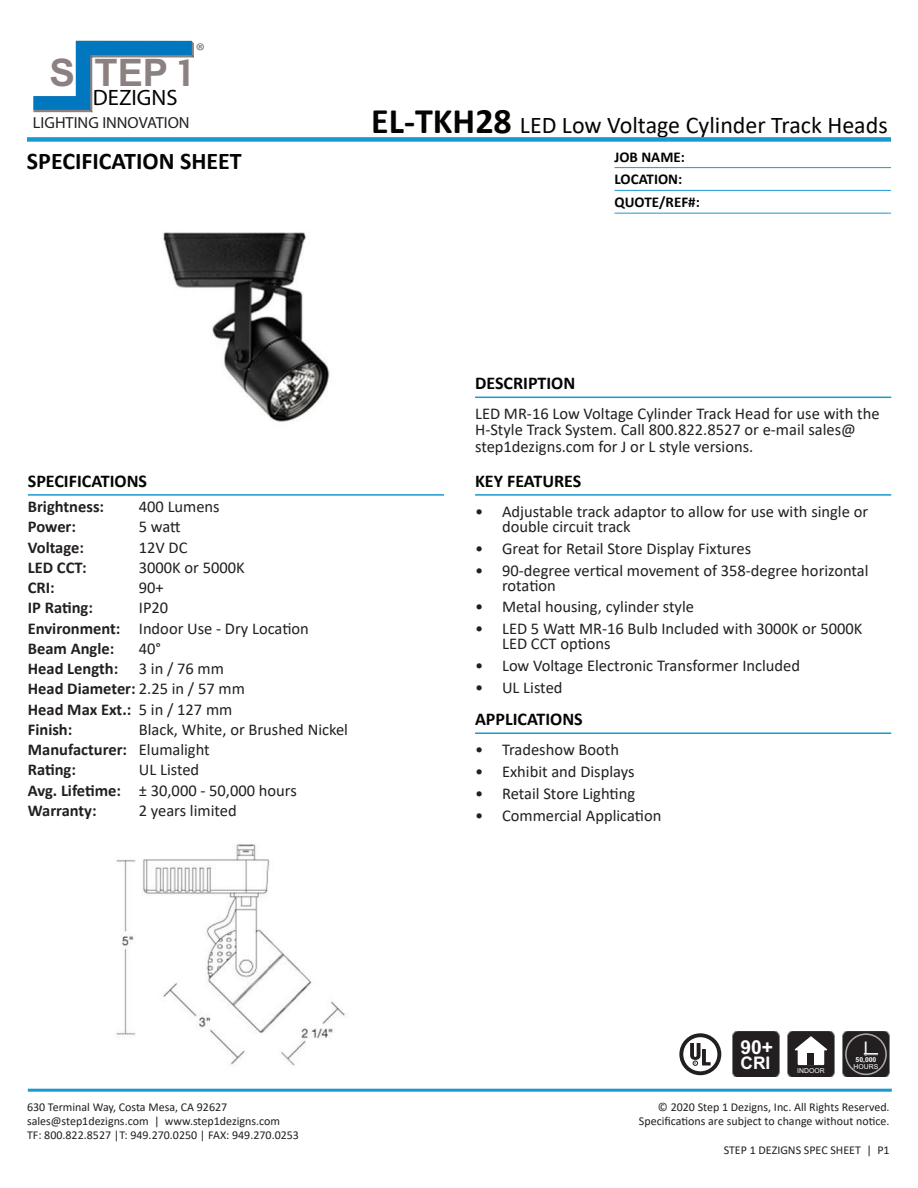
<style>
.page{position:relative;width:918px;height:1188px;background:#fff}
.page>*{position:absolute;margin:0;border:0;box-sizing:border-box;transform-origin:0 0}
.t1{font:700 37.95px "Arial";color:#8b8180}
.t2{font:24px "Calibri";color:#040503}
.t3{font:700 24px "Calibri";color:#040503}
.t4{font:22.35px "Avenir Next";color:#040503}
.t5{font:21.45px "Avenir Next";color:#6c6d70}
.t6{font:700 19.35px "Arial";color:#fff}
.t7{font:700 18px "Calibri";color:#040503}
.t8{font:700 17.4px "Arial";color:#fff}
.t9{font:16.5px/15px "Calibri";color:#231f20}
.t10{font:700 16.5px "Calibri";color:#231f20}
.t11{font:16.05px "Avenir Next";color:#231f20}
.t12{font:700 15px "Calibri";color:#040503}
.t13{font:12px "Calibri";color:#231f20}
.t14{font:700 6.9px/7.2px "Arial";color:#fff}
.t15{font:6.9px "Arial";color:#fff}
.s1{font-family:"COUTURE"}
.s2{font-weight:700;font-size:36px}
.s3{font-weight:700}
.s4{font-weight:400}
</style>
<div class="page">
<hr style="left:28px;top:1089px;width:864px;height:3px;background:#1999d0">
<div style="left:27px;top:137px;width:864px;height:5px;background:#1999d0"></div>
<hr style="left:28px;top:494px;width:416px;height:2px;background:#1999d0">
<hr style="left:615px;top:167px;width:276px;height:1px;background:#1c99d0">
<hr style="left:615px;top:190px;width:276px;height:1px;background:#1c99d0">
<hr style="left:615px;top:213px;width:276px;height:1px;background:#1c99d0">
<hr style="left:475px;top:732px;width:416px;height:2px;background:#1999d0">
<hr style="left:475px;top:494px;width:416px;height:2px;background:#1999d0">
<hr style="left:475px;top:397px;width:416px;height:1px;background:#1999d0">
<div style="left:732px;top:1032px;width:48px;height:45px;background:#231f20"></div>
<svg style="left:842px;top:1032px;width:48px;height:45px;background:#383537"></svg>
<svg style="left:33px;top:41px;width:161px;height:72px"></svg>
<svg style="left:679px;top:1033px;width:42px;height:42px"></svg>
<svg style="left:787px;top:1032px;width:48px;height:45px;background:#454243"></svg>
<div style="left:798px;top:1049px;width:26px;height:16px;background:#fff"></div>
<div style="left:808px;top:1053px;width:6px;height:12px;background:#231f20"></div>
<img style="left:116px;top:844px;width:229px;height:222px">
<img style="left:163px;top:232px;width:167px;height:190px">
<p class="t1" style="left:50px;top:46px;width:142px">S TEP <span class="s1">1</span></p>
<p class="t4" style="left:93px;top:84px;width:86px">DEZIGNS</p>
<p class="t11" style="left:33px;top:113px;width:158px">LIGHTING INNOVATION</p>
<p class="t5" style="left:196px;top:38px;width:11px">®</p>
<p class="t3" style="left:27px;top:144px;width:216px">SPECIFICATION SHEET</p>
<p class="t2" style="left:371px;top:109px;width:518px"><span class="s2">EL-TKH28</span> LED Low Voltage Cylinder Track Heads</p>
<p class="t12" style="left:615px;top:146px;width:72px">JOB NAME:</p>
<p class="t12" style="left:615px;top:169px;width:69px">LOCATION:</p>
<p class="t12" style="left:615px;top:192px;width:87px">QUOTE/REF#:</p>
<p class="t7" style="left:28px;top:468px;width:121px">SPECIFICATIONS</p>
<p class="t10" style="left:28px;top:495px;width:78px">Brightness:</p>
<p class="t9" style="left:139px;top:499px;width:82px">400 Lumens</p>
<p class="t10" style="left:28px;top:515px;width:50px">Power:</p>
<p class="t9" style="left:139px;top:519px;width:43px">5 watt</p>
<p class="t10" style="left:28px;top:535px;width:58px">Voltage:</p>
<p class="t9" style="left:139px;top:539px;width:50px">12V DC</p>
<p class="t10" style="left:28px;top:556px;width:60px">LED CCT:</p>
<p class="t9" style="left:139px;top:559px;width:107px">3000K or 5000K</p>
<p class="t10" style="left:28px;top:576px;width:28px">CRI:</p>
<p class="t9" style="left:139px;top:580px;width:26px">90+</p>
<p class="t10" style="left:28px;top:596px;width:67px">IP Rating:</p>
<p class="t9" style="left:139px;top:600px;width:31px">IP20</p>
<p class="t9" style="left:28px;top:620px;width:283px"><span class="s3">Environment:</span> Indoor Use - Dry Location</p>
<p class="t10" style="left:28px;top:637px;width:88px">Beam Angle:</p>
<p class="t9" style="left:139px;top:640px;width:24px">40°</p>
<p class="t10" style="left:28px;top:657px;width:198px">Head Length: <span class="s4">3 in / 76 mm</span></p>
<p class="t10" style="left:28px;top:677px;width:219px">Head Diameter: <span class="s4">2.25 in / 57 mm</span></p>
<p class="t10" style="left:28px;top:697px;width:206px">Head Max Ext.: <span class="s4">5 in / 127 mm</span></p>
<p class="t10" style="left:28px;top:718px;width:46px">Finish:</p>
<p class="t9" style="left:139px;top:721px;width:211px">Black, White, or Brushed Nickel</p>
<p class="t10" style="left:28px;top:738px;width:183px">Manufacturer: <span class="s4">Elumalight</span></p>
<p class="t10" style="left:28px;top:758px;width:50px">Rating:</p>
<p class="t9" style="left:139px;top:762px;width:62px">UL Listed</p>
<p class="t9" style="left:28px;top:782px;width:271px"><span class="s3">Avg. Lifetime:</span> ± 30,000 - 50,000 hours</p>
<p class="t10" style="left:28px;top:799px;width:70px">Warranty:</p>
<p class="t9" style="left:139px;top:802px;width:99px">2 years limited</p>
<p class="t7" style="left:475px;top:371px;width:102px">DESCRIPTION</p>
<p class="t9" style="left:475px;top:405px;width:406px;line-height:16.5px">LED MR-16 Low Voltage Cylinder Track Head for use with the<br>H-Style Track System. Call 800.822.8527 or e-mail sales@ step1dezigns.com for J or L style versions.</p>
<p class="t7" style="left:475px;top:468px;width:108px">KEY FEATURES</p>
<p class="t9" style="left:502px;top:504px;width:368px;text-indent:-27px">• Adjustable track adaptor to allow for use with single or double circuit track</p>
<p class="t9" style="left:475px;top:540px;width:278px">• Great for Retail Store Display Fixtures</p>
<p class="t9" style="left:502px;top:562px;width:368px;text-indent:-27px">• 90-degree vertical movement of 358-degree horizontal rotation</p>
<p class="t9" style="left:475px;top:599px;width:221px">• Metal housing, cylinder style</p>
<p class="t9" style="left:502px;top:621px;width:362px;text-indent:-27px">• LED 5 Watt MR-16 Bulb Included with 3000K or 5000K<br>LED CCT options</p>
<p class="t9" style="left:475px;top:657px;width:327px">• Low Voltage Electronic Transformer Included</p>
<p class="t9" style="left:475px;top:679px;width:89px">• UL Listed</p>
<p class="t7" style="left:475px;top:706px;width:109px">APPLICATIONS</p>
<p class="t9" style="left:475px;top:742px;width:146px">• Tradeshow Booth</p>
<p class="t9" style="left:475px;top:764px;width:161px">• Exhibit and Displays</p>
<p class="t9" style="left:475px;top:785px;width:162px">• Retail Store Lighting</p>
<p class="t9" style="left:475px;top:807px;width:188px">• Commercial Application</p>
<p class="t13" style="left:27px;top:1098px;width:202px">630 Terminal Way, Costa Mesa, CA 92627</p>
<p class="t13" style="left:27px;top:1113px;width:255px">sales@step1dezigns.com | www.step1dezigns.com</p>
<p class="t13" style="left:27px;top:1127px;width:274px">TF: 800.822.8527 |T: 949.270.0250 | FAX: 949.270.0253</p>
<p class="t6" style="left:740px;top:1033px;width:34px">90+</p>
<p class="t8" style="left:741px;top:1051px;width:31px">CRI</p>
<p class="t14" style="left:854px;top:1056px;width:26px">50,000<br><span class="s4">HOURS</span></p>
<p class="t15" style="left:797px;top:1066px;width:29px">INDOOR</p>
<p class="t13" style="left:658px;top:1098px;width:233px">© 2020 Step 1 Dezigns, Inc. All Rights Reserved.</p>
<p class="t13" style="left:639px;top:1113px;width:252px">Specifications are subject to change without notice.</p>
<p class="t13" style="left:724px;top:1141px;width:167px">STEP 1 DEZIGNS SPEC SHEET | P1</p>
</div>
